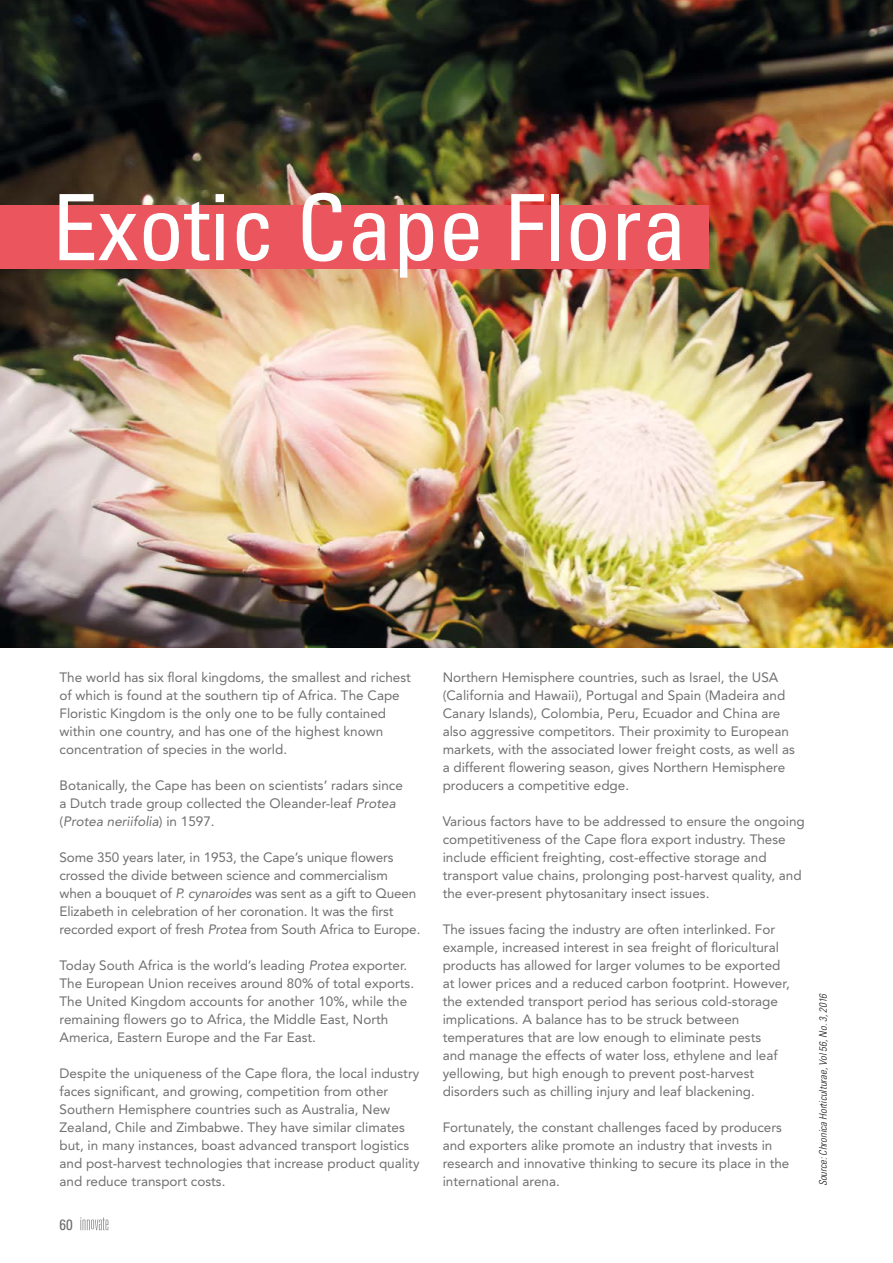
<style>
.page{position:relative;width:893px;height:1263px;background:#fff}
.page>*{position:absolute;margin:0;border:0;box-sizing:border-box;transform-origin:0 0}
.t1{font:condensed 91.5px "Univers";color:#fff}
.t2{font:condensed 15px "Univers";color:#706f6f}
.t3{font:13.5px/18px "Avenir";color:#706f6f}
.t4{font:italic 300 condensed 10.5px "Univers";color:#1d1d1b}
.s1{font-style:italic}
</style>
<div class="page">
<svg style="left:80px;top:1217px;width:28px;height:13px"></svg>
<img style="left:0;top:0;width:893px;height:647px">
<div style="left:0;top:205px;width:709px;height:64px;background:#eb565e"></div>
<h1 class="t1" style="left:52px;top:170px;width:637px">Exotic Cape Flora</h1>
<p class="t3" style="left:60px;top:668px;width:353px">The world has six floral kingdoms, the smallest and richest of which is found at the southern tip of Africa. The Cape Floristic Kingdom is the only one to be fully contained within one country, and has one of the highest known concentration of species in the world.</p>
<p class="t3" style="left:60px;top:776px;width:345px">Botanically, the Cape has been on scientists’ radars since a Dutch trade group collected the Oleander-leaf <span class="s1">Protea </span>(<span class="s1">Protea neriifolia</span>) in 1597.</p>
<p class="t3" style="left:60px;top:848px;width:362px">Some 350 years later, in 1953, the Cape’s unique flowers crossed the divide between science and commercialism when a bouquet of <span class="s1">P. cynaroides</span> was sent as a gift to Queen Elizabeth in celebration of her coronation. It was the first recorded export of fresh <span class="s1">Protea</span> from South Africa to Europe.</p>
<p class="t3" style="left:60px;top:956px;width:356px">Today South Africa is the world’s leading <span class="s1">Protea</span> exporter.<br>The European Union receives around 80% of total exports.<br>The United Kingdom accounts for another 10%, while the remaining flowers go to Africa, the Middle East, North America, Eastern Europe and the Far East.</p>
<p class="t3" style="left:60px;top:1064px;width:361px">Despite the uniqueness of the Cape flora, the local industry faces significant, and growing, competition from other Southern Hemisphere countries such as Australia, New Zealand, Chile and Zimbabwe. They have similar climates but, in many instances, boast advanced transport logistics and post-harvest technologies that increase product quality and reduce transport costs.</p>
<p class="t2" style="left:60px;top:1215px;width:15px">60</p>
<p class="t3" style="left:443px;top:668px;width:354px">Northern Hemisphere countries, such as Israel, the USA (California and Hawaii), Portugal and Spain (Madeira and Canary Islands), Colombia, Peru, Ecuador and China are also aggressive competitors. Their proximity to European markets, with the associated lower freight costs, as well as a different flowering season, gives Northern Hemisphere producers a competitive edge.</p>
<p class="t3" style="left:443px;top:812px;width:364px">Various factors have to be addressed to ensure the ongoing competitiveness of the Cape flora export industry. These include efficient freighting, cost-effective storage and transport value chains, prolonging post-harvest quality, and the ever-present phytosanitary insect issues.</p>
<p class="t3" style="left:443px;top:920px;width:348px">The issues facing the industry are often interlinked. For example, increased interest in sea freight of floricultural products has allowed for larger volumes to be exported at lower prices and a reduced carbon footprint. However, the extended transport period has serious cold-storage implications. A balance has to be struck between temperatures that are low enough to eliminate pests<br>and manage the effects of water loss, ethylene and leaf yellowing, but high enough to prevent post-harvest disorders such as chilling injury and leaf blackening.</p>
<p class="t3" style="left:443px;top:1118px;width:348px">Fortunately, the constant challenges faced by producers and exporters alike promote an industry that invests in research and innovative thinking to secure its place in the international arena.</p>
<p class="t4" style="left:817px;top:1186px;width:195px;rotate:-90deg">Source: Chronica Horticulturae, Vol 56, No. 3, 2016</p>
</div>
